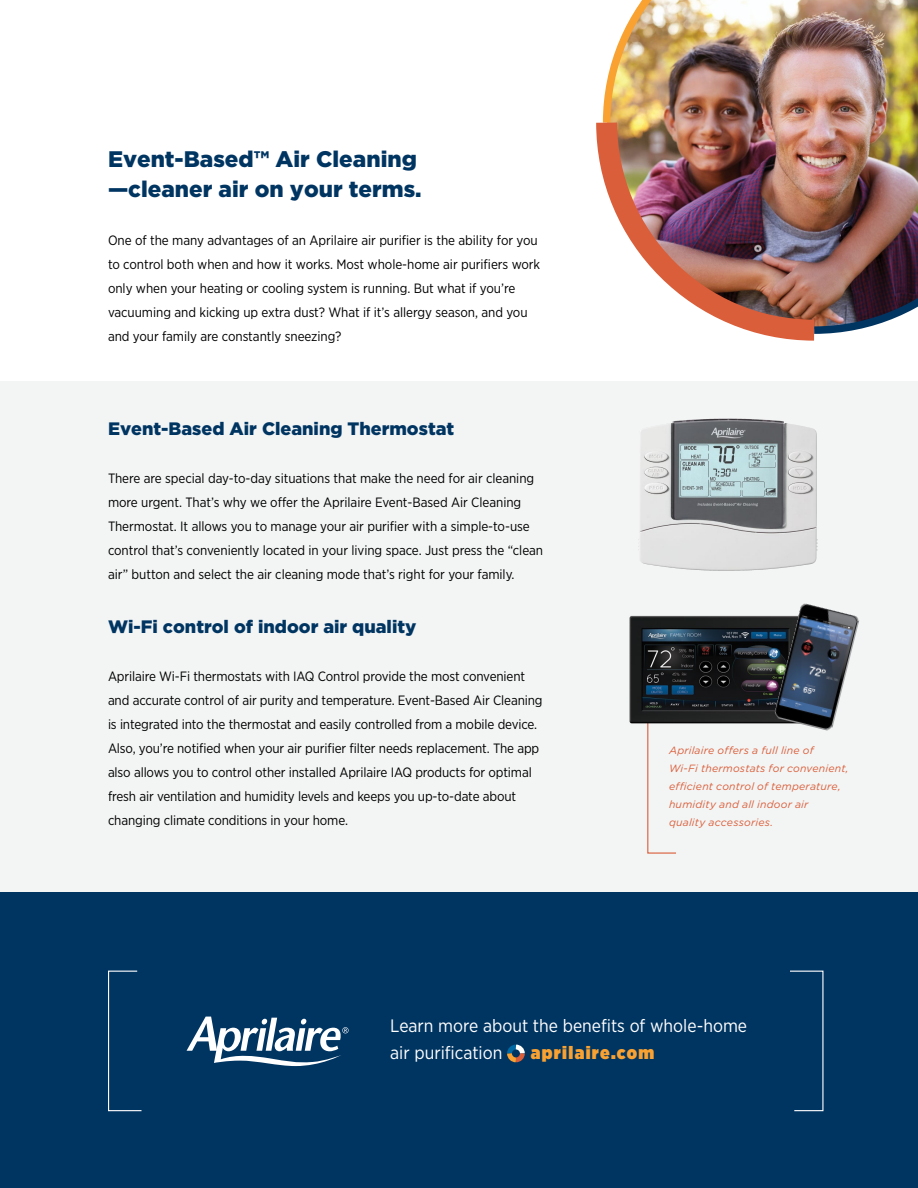
<style>
.page{position:relative;width:918px;height:1188px;background:#fff}
.page>*{position:absolute;margin:0;border:0;box-sizing:border-box;transform-origin:0 0}
.t1{font:900 22.5px/30px "Gotham";color:#003562}
.t2{font:900 18px "Gotham";color:#003562}
.t3{font:18px/27px "Gotham Narrow";color:#fff}
.t4{font:900 18px "Gotham Narrow";letter-spacing:.075em;color:#f9a131}
.t5{font:13.5px/24px "Gotham Narrow";letter-spacing:-.01em;color:#000}
.t6{font:italic 10.5px/18px "Gotham";letter-spacing:.02em;color:#da5e39}
</style>
<div class="page">
<div style="left:0;top:382px;width:918px;height:538px;background:#f3f4f4"></div>
<div style="left:0;top:893px;width:918px;height:295px;background:#003562"></div>
<svg style="left:647px;top:729px;width:29px;height:125px"></svg>
<img style="left:629px;top:615px;width:144px;height:114px">
<img style="left:773px;top:603px;width:87px;height:128px">
<img style="left:638px;top:418px;width:90px;height:152px">
<svg style="left:187px;top:1017px;width:162px;height:49px"></svg>
<svg style="left:507px;top:1044px;width:18px;height:19px"></svg>
<img style="left:604px;top:0;width:314px;height:333px">
<img style="left:596px;top:102px;width:239px;height:239px">
<svg style="left:790px;top:970px;width:34px;height:142px"></svg>
<svg style="left:108px;top:970px;width:34px;height:142px"></svg>
<h1 class="t1" style="left:108px;top:143px;width:315px">Event-Basedª Air Cleaning<br>Ñcleaner air on your terms.</h1>
<p class="t5" style="left:108px;top:228px;width:434px">One of the many advantages of an Aprilaire air purifier is the ability for you to control both when and how it works. Most whole-home air purifiers work only when your heating or cooling system is running. But what if you’re vacuuming and kicking up extra dust? What if it’s allergy season, and you and your family are constantly sneezing?</p>
<h2 class="t2" style="left:108px;top:418px;width:348px">Event-Based Air Cleaning Thermostat</h2>
<p class="t5" style="left:108px;top:466px;width:437px">There are special day-to-day situations that make the need for air cleaning more urgent. That’s why we offer the Aprilaire Event-Based Air Cleaning Thermostat. It allows you to manage your air purifier with a simple-to-use control that’s conveniently located in your living space. Just press the “clean air” button and select the air cleaning mode that’s right for your family.</p>
<h2 class="t2" style="left:108px;top:616px;width:310px">Wi-Fi control of indoor air quality</h2>
<p class="t5" style="left:108px;top:664px;width:436px">Aprilaire Wi-Fi thermostats with IAQ Control provide the most convenient and accurate control of air purity and temperature. Event-Based Air Cleaning is integrated into the thermostat and easily controlled from a mobile device.<br>Also, you’re notified when your air purifier filter needs replacement. The app also allows you to control other installed Aprilaire IAQ products for optimal fresh air ventilation and humidity levels and keeps you up-to-date about changing climate conditions in your home.</p>
<p class="t6" style="left:669px;top:741px;width:181px">Aprilaire offers a full line of<br>Wi-Fi thermostats for convenient, efficient control of temperature, humidity and all indoor air<br>quality accessories.</p>
<h2 class="t3" style="left:390px;top:1012px;width:358px">Learn more about the benefits of whole-home air purification</h2>
<h2 class="t4" style="left:531px;top:1041px;width:125px">aprilaire.com</h2>
</div>
